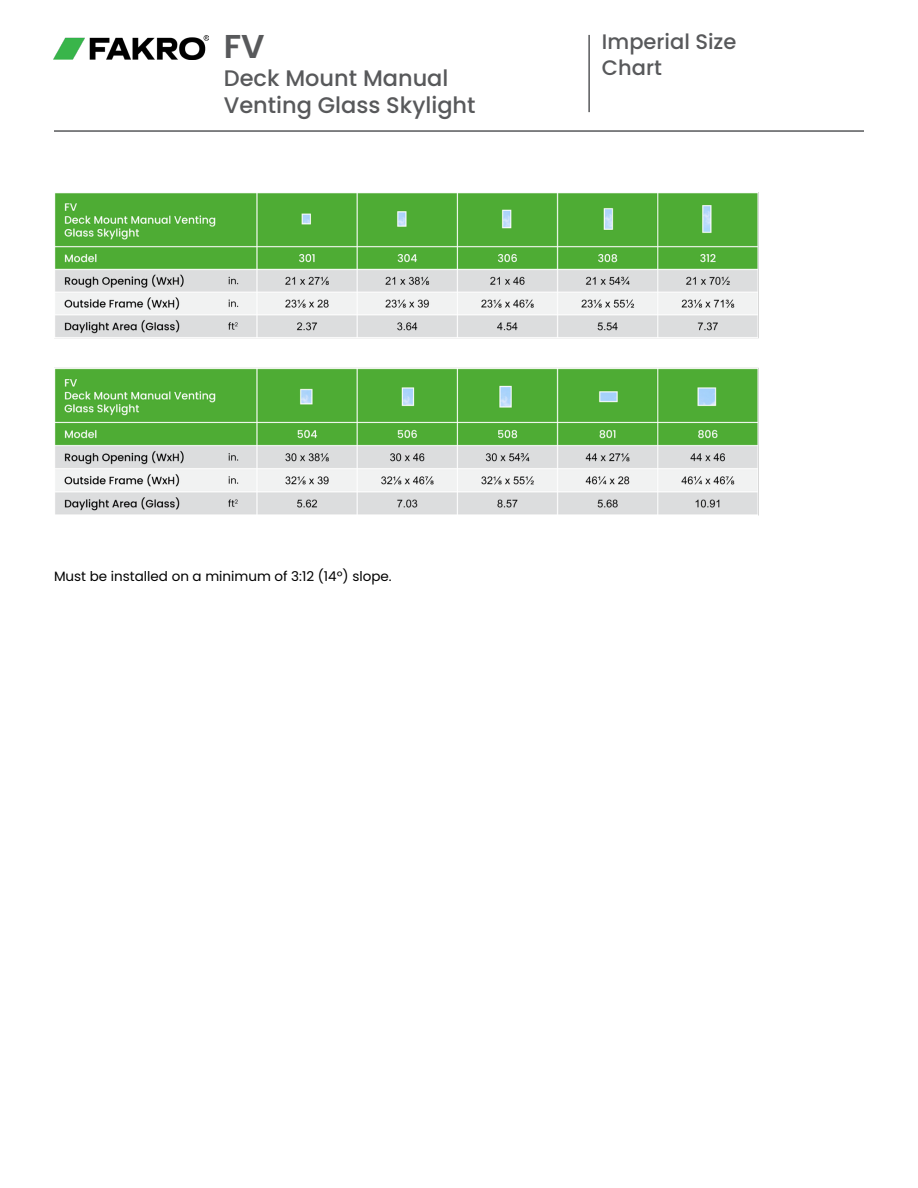
<style>
.page{position:relative;width:918px;height:1188px;background:#fff}
.page>*{position:absolute;margin:0;border:0;box-sizing:border-box;transform-origin:0 0}
.t1{font:600 33px "Poppins";color:#58595b}
.t2{font:500 22.5px/27px "Poppins";color:#58595b}
.t3{font:500 21px/25.2px "Poppins";color:#58595b}
.t4{font:13.5px "Poppins";color:#000}
</style>
<div class="page">
<img style="left:54px;top:35px;width:155px;height:25px">
<hr style="left:588px;top:35px;width:2px;height:77px;background:#58595b">
<hr style="left:54px;top:130px;width:810px;height:2px;background:#58595b">
<img style="left:54px;top:192px;width:705px;height:324px">
<h1 class="t1" style="left:224px;top:28px;width:42px">FV</h1>
<h2 class="t2" style="left:224px;top:65px;width:253px">Deck Mount Manual<br>Venting Glass Skylight</h2>
<h3 class="t3" style="left:602px;top:30px;width:136px">Imperial Size<br>Chart</h3>
<p class="t4" style="left:54px;top:569px;width:339px">Must be installed on a minimum of 3:12 (14º) slope.</p>
</div>
